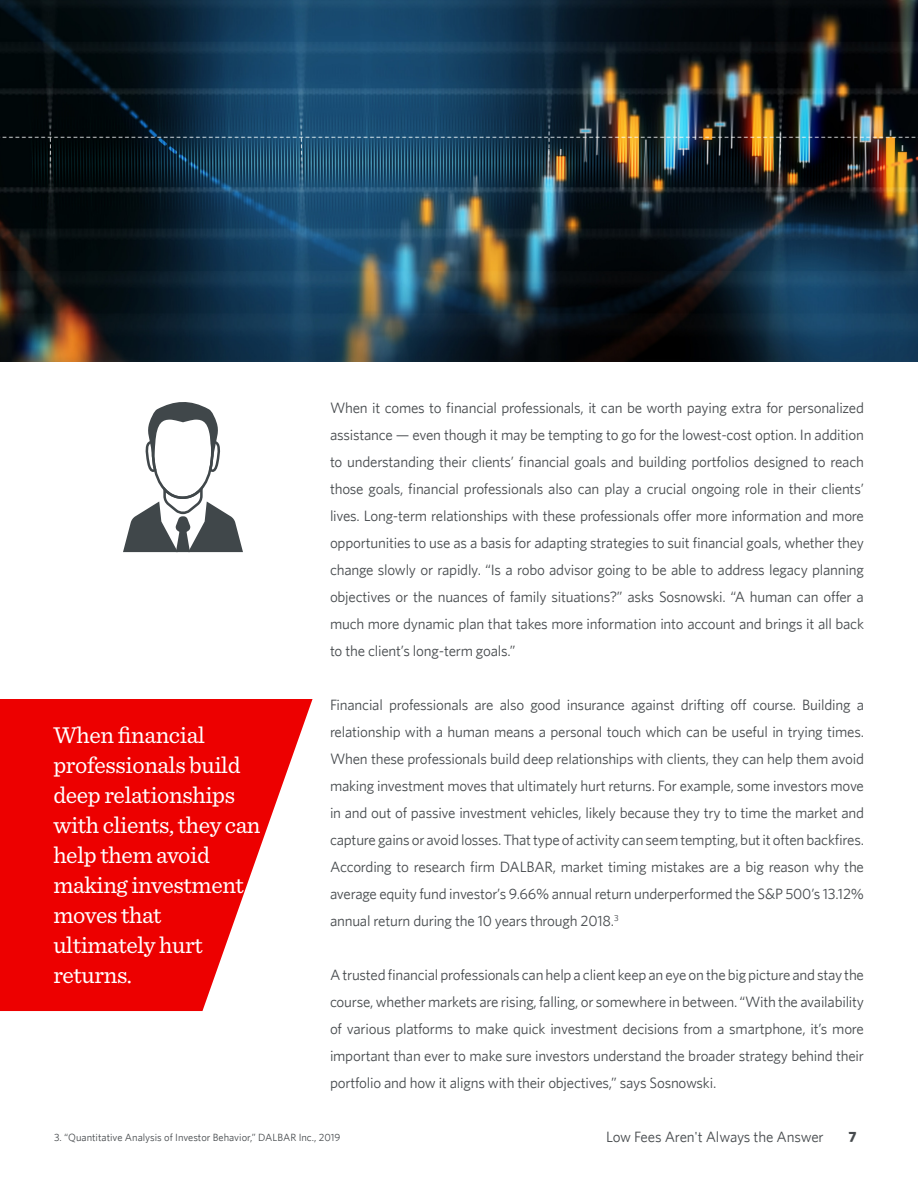
<style>
.page{position:relative;width:918px;height:1188px;background:#fff}
.page>*{position:absolute;margin:0;border:0;box-sizing:border-box;transform-origin:0 0}
.Headlines{font:24px/30px "Sentinel";letter-spacing:-.015em;color:#fff}
.Body{font:15px/27px "Whitney";letter-spacing:-.015em;color:#474b4e;text-align:justify}
.t1{font:700 15px "Whitney";color:#474b4e}
.Headlines-2{font:10.5px "Whitney";color:#474b4e}
</style>
<div class="page">
<img style="left:0;top:0;width:918px;height:362px">
<svg style="left:0;top:699px;width:313px;height:312px;fill:#ed0000"></svg>
<svg style="left:123px;top:402px;width:120px;height:150px"></svg>
<p class="Headlines" style="left:53px;top:718px;width:209px">When financial professionals build deep relationships with clients, they can help them avoid making investment moves that</p>
<p class="Headlines" style="left:53px;top:928px;width:151px">ultimately hurt returns.</p>
<p class="Body" style="left:330px;top:393px;width:536px">When it comes to financial professionals, it can be worth paying extra for personalized assistance — even though it may be tempting to go for the lowest-cost option. In addition to understanding their clients’ financial goals and building portfolios designed to reach those goals, financial professionals also can play a crucial ongoing role in their clients’ lives. Long-term relationships with these professionals offer more information and more opportunities to use as a basis for adapting strategies to suit financial goals, whether they change slowly or rapidly. “Is a robo advisor going to be able to address legacy planning objectives or the nuances of family situations?” asks Sosnowski. “A human can offer a much more dynamic plan that takes more information into account and brings it all back to the client’s long-term goals.”</p>
<p class="Body" style="left:330px;top:690px;width:536px">Financial professionals are also good insurance against drifting off course. Building a relationship with a human means a personal touch which can be useful in trying times.<br>When these professionals build deep relationships with clients, they can help them avoid making investment moves that ultimately hurt returns. For example, some investors move in and out of passive investment vehicles, likely because they try to time the market and capture gains or avoid losses. That type of activity can seem tempting, but it often backfires.<br>According to research firm DALBAR, market timing mistakes are a big reason why the average equity fund investor’s 9.66% annual return underperformed the S&amp;P 500’s 13.12% annual return during the 10 years through 2018.<sup>3</sup></p>
<p class="Body" style="left:330px;top:960px;width:536px">A trusted financial professionals can help a client keep an eye on the big picture and stay the course, whether markets are rising, falling, or somewhere in between. “With the availability of various platforms to make quick investment decisions from a smartphone, it’s more important than ever to make sure investors understand the broader strategy behind their portfolio and how it aligns with their objectives,” says Sosnowski.</p>
<p class="Headlines-2" style="left:54px;top:1131px;width:288px">3. “Quantitative Analysis of Investor Behavior,” DALBAR Inc., 2019</p>
<p class="Body" style="left:606px;top:1123px;width:219px">Low Fees Aren't Always the Answer</p>
<p class="t1" style="left:848px;top:1127px;width:10px">7</p>
</div>
